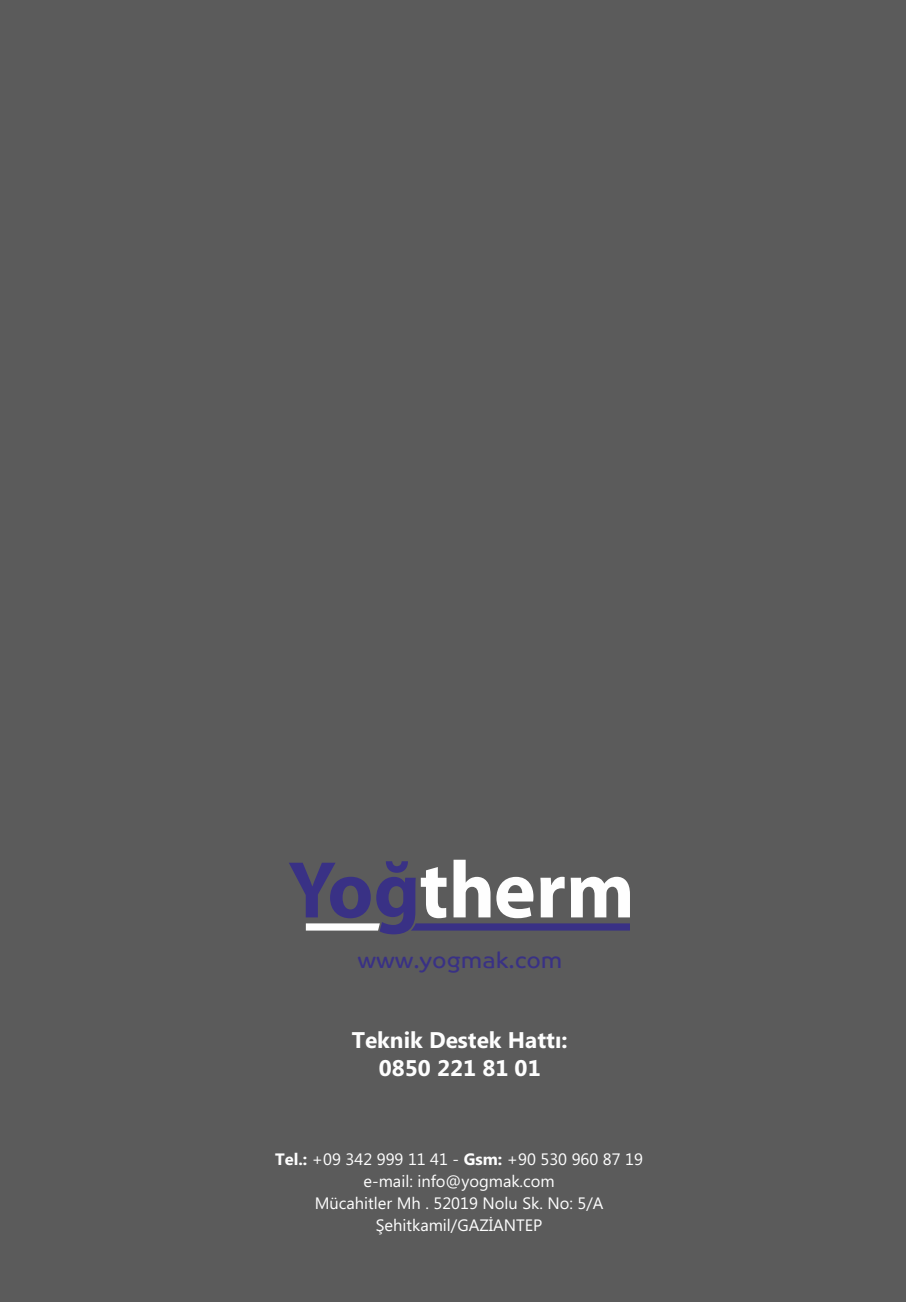
<style>
.page{position:relative;width:906px;height:1302px;background:#fff}
.page>*{position:absolute;margin:0;border:0;box-sizing:border-box;transform-origin:0 0}
.t1{font:700 22.65px/28.2px "Ebrima";color:#fefefe;text-align:center}
.t2{font:22.5px "Co Text Corp";color:#393185}
.t3{font:16.5px/21.9px "Ebrima";color:#fefefe;text-align:center}
.s1{font-weight:700}
</style>
<div class="page">
<div style="left:0;top:0;width:906px;height:1301px;background:#5b5b5b"></div>
<svg style="left:289px;top:859px;width:341px;height:75px"></svg>
<h2 class="t2" style="left:358px;top:950px;width:206px">www.yogmak.com</h2>
<h1 class="t1" style="left:352px;top:1028px;width:217px">Teknik Destek Hattı:<br>0850 221 81 01</h1>
<p class="t3" style="left:275px;top:1149px;width:369px"><span class="s1">Tel.:</span> +09 342 999 11 41 - <span class="s1">Gsm:</span> +90 530 960 87 19 e-mail: info@yogmak.com<br>Mücahitler Mh . 52019 Nolu Sk. No: 5/A<br>Şehitkamil/GAZİANTEP</p>
</div>
